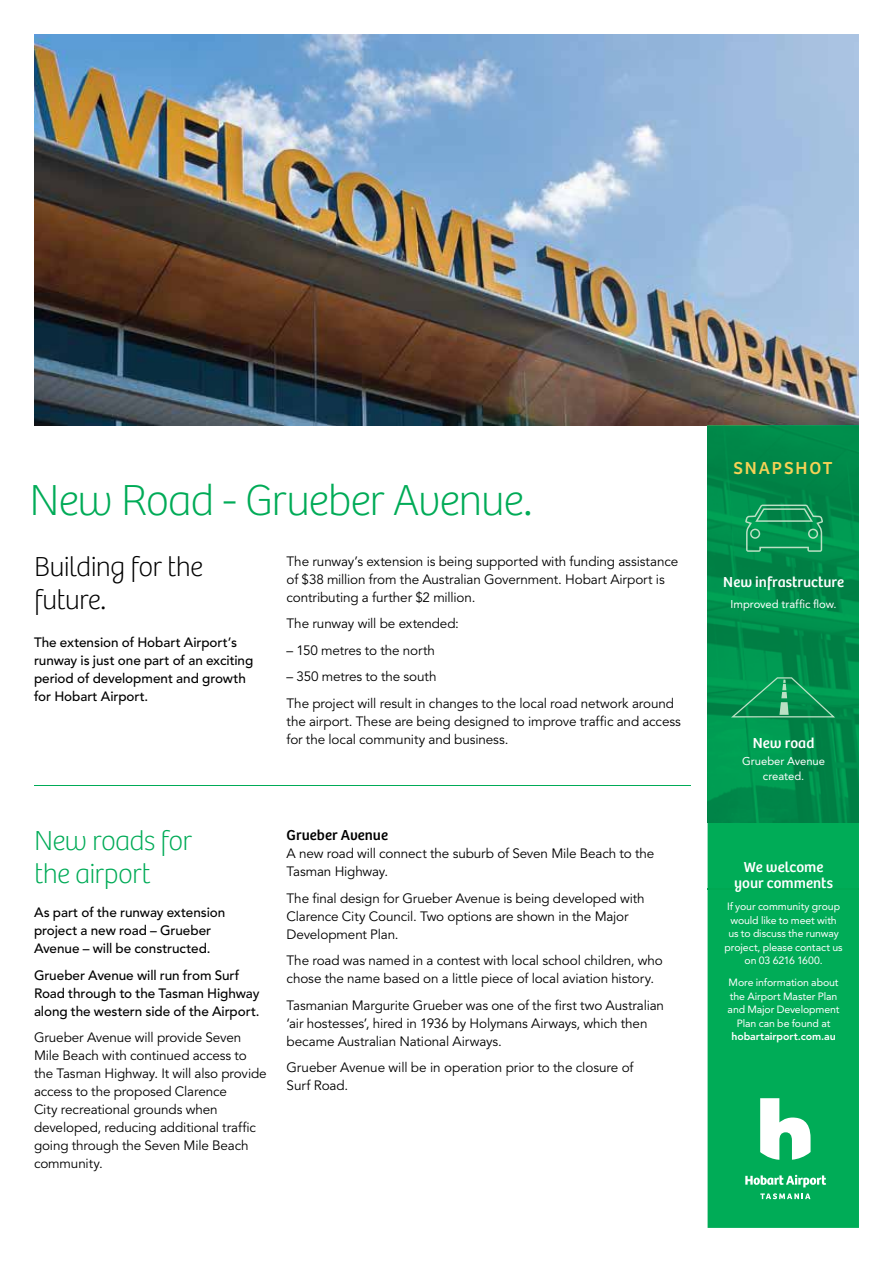
<style>
.page{position:relative;width:893px;height:1263px;background:#fff}
.page>*{position:absolute;margin:0;border:0;box-sizing:border-box;transform-origin:0 0}
.t1{font:100 45px "Bree";letter-spacing:-.03em;color:#00ab57}
.t2{font:100 28.5px/33px "Bree";letter-spacing:-.03em;color:#000}
.t3{font:100 28.5px/33px "Bree";letter-spacing:-.025em;color:#00ab57}
.t4{font:18px "Bree";letter-spacing:.1em;color:#f6d256}
.t5{font:15px/16.5px "Bree";letter-spacing:.005em;color:#fff;text-align:center}
.t6{font:15px "Bree";letter-spacing:.005em;color:#000}
.t7{font:13.5px/18px "Avenir LT Std";letter-spacing:-.01em;color:#000}
.t8{font:500 13.5px/18px "Avenir LT Std";letter-spacing:-.005em;color:#000}
.t9{font:11.25px/15px "Avenir LT Std";color:#fff;text-align:center}
.t10{font:10.5px/13.5px "Avenir LT Std";letter-spacing:-.01em;color:#fff;text-align:center}
.t11{font:800 10.5px "Avenir LT Std";letter-spacing:-.005em;color:#fff}
</style>
<div class="page">
<img style="left:34px;top:34px;width:674px;height:391px">
<hr style="left:34px;top:785px;width:657px;height:1px;background:#00ab57">
<img style="left:708px;top:34px;width:151px;height:391px">
<svg style="left:708px;top:426px;width:151px;height:463px;background:#00914d"></svg>
<div style="left:708px;top:890px;width:151px;height:338px;background:#00ac57"></div>
<hr style="left:708px;top:889px;width:151px;height:1px;background:#00a852">
<svg style="left:745px;top:1175px;width:81px;height:12px"></svg>
<svg style="left:760px;top:1098px;width:50px;height:62px"></svg>
<svg style="left:760px;top:1193px;width:50px;height:6px"></svg>
<svg style="left:731px;top:677px;width:104px;height:40px;background:#129858"></svg>
<svg style="left:745px;top:505px;width:78px;height:47px;background:#1f9d60"></svg>
<h1 class="t1" style="left:30px;top:475px;width:504px">New Road - Grueber Avenue.</h1>
<h2 class="t2" style="left:34px;top:551px;width:171px">Building for the future.</h2>
<p class="t8" style="left:34px;top:634px;width:221px">The extension of Hobart Airport’s runway is just one part of an exciting period of development and growth for Hobart Airport.</p>
<p class="t7" style="left:287px;top:553px;width:393px">The runway’s extension is being supported with funding assistance of $38 million from the Australian Government. Hobart Airport is contributing a further $2 million.</p>
<p class="t7" style="left:287px;top:615px;width:174px">The runway will be extended:</p>
<p class="t7" style="left:287px;top:641px;width:150px">– 150 metres to the north</p>
<p class="t7" style="left:287px;top:664px;width:389px;line-height:26.5px">– 350 metres to the south<br>The project will result in changes to the local road network around</p>
<p class="t7" style="left:287px;top:712px;width:396px">the airport. These are being designed to improve traffic and access for the local community and business.</p>
<h2 class="t3" style="left:34px;top:825px;width:159px">New roads for the airport</h2>
<p class="t8" style="left:34px;top:904px;width:193px">As part of the runway extension project a new road – Grueber<br>Avenue – will be constructed.</p>
<p class="t8" style="left:34px;top:966px;width:227px">Grueber Avenue will run from Surf<br>Road through to the Tasman Highway along the western side of the Airport.</p>
<p class="t7" style="left:34px;top:1029px;width:234px">Grueber Avenue will provide Seven<br>Mile Beach with continued access to the Tasman Highway. It will also provide access to the proposed Clarence<br>City recreational grounds when developed, reducing additional traffic going through the Seven Mile Beach community.</p>
<p class="t6" style="left:287px;top:827px;width:103px">Grueber Avenue</p>
<p class="t7" style="left:287px;top:845px;width:369px">A new road will connect the suburb of Seven Mile Beach to the<br>Tasman Highway.</p>
<p class="t7" style="left:287px;top:890px;width:360px">The final design for Grueber Avenue is being developed with<br>Clarence City Council. Two options are shown in the Major<br>Development Plan.</p>
<p class="t7" style="left:287px;top:952px;width:378px">The road was named in a contest with local school children, who chose the name based on a little piece of local aviation history.</p>
<p class="t7" style="left:287px;top:997px;width:379px">Tasmanian Margurite Grueber was one of the first two Australian ‘air hostesses’, hired in 1936 by Holymans Airways, which then became Australian National Airways.</p>
<p class="t7" style="left:287px;top:1059px;width:348px">Grueber Avenue will be in operation prior to the closure of<br>Surf Road.</p>
<h3 class="t4" style="left:733px;top:458px;width:101px">SNAPSHOT</h3>
<p class="t5" style="left:723px;top:574px;width:122px">New infrastructure</p>
<p class="t9" style="left:730px;top:597px;width:108px">Improved traffic flow.</p>
<p class="t5" style="left:753px;top:735px;width:63px">New road</p>
<p class="t9" style="left:742px;top:754px;width:84px">Grueber Avenue created.</p>
<p class="t5" style="left:734px;top:859px;width:100px">We welcome your comments</p>
<p class="t10" style="left:725px;top:900px;width:119px">If your community group would like to meet with us to discuss the runway project, please contact us on 03 6216 1600.</p>
<p class="t10" style="left:728px;top:976px;width:113px">More information about the Airport Master Plan and Major Development<br>Plan can be found at</p>
<p class="t11" style="left:731px;top:1030px;width:106px">hobartairport.com.au</p>
</div>
